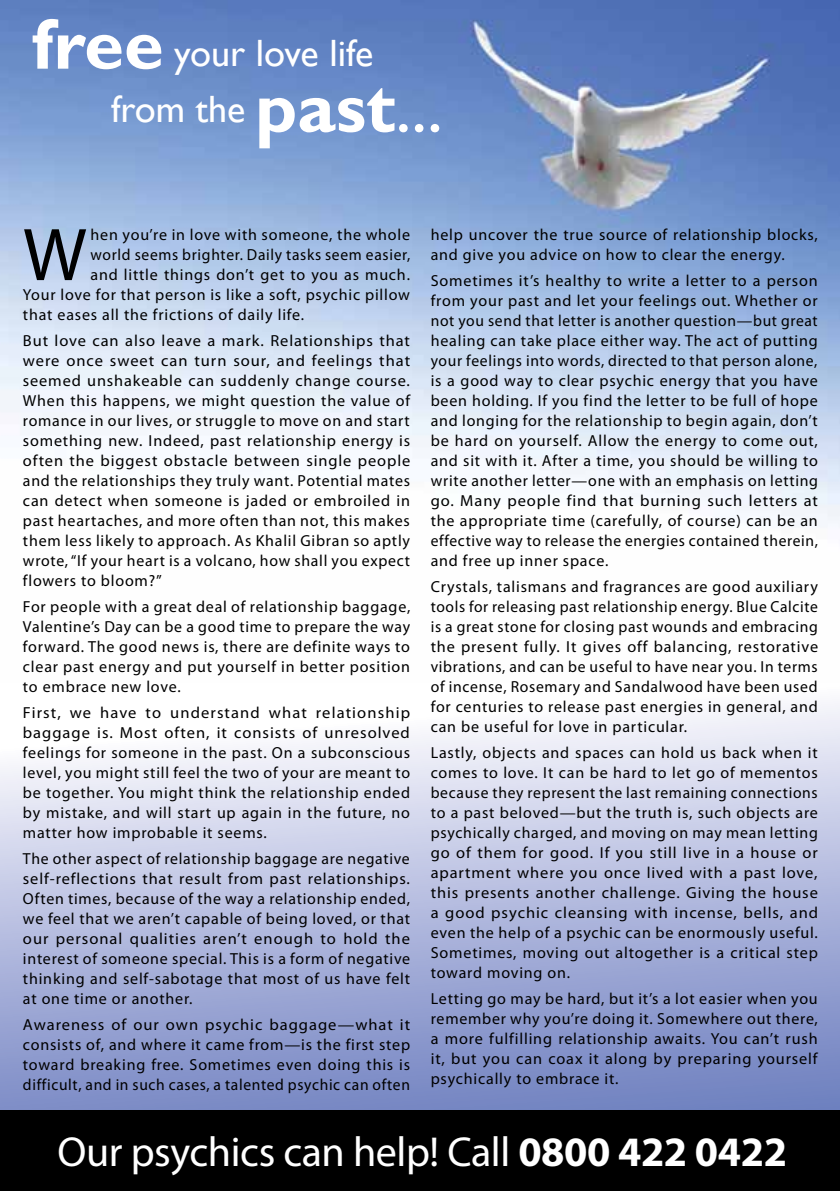
<style>
.page{position:relative;width:840px;height:1191px;background:#fff}
.page>*{position:absolute;margin:0;border:0;box-sizing:border-box;transform-origin:0 0}
.t1{font:75.4px "Myriad Pro";color:#000}
.t2{font:42px "Myriad Pro";letter-spacing:-.01em;color:#fff}
.t3{font:38px/56px "Gill Sans";color:#fff}
.t4{font:16px/20px "Myriad Pro";letter-spacing:.05em;color:#000;text-align:justify}
.s1{font-weight:700;font-size:72px}
.s2{font-size:72px}
.s3{font-weight:700}
</style>
<div class="page">
<svg style="left:0;top:705px;width:839px;height:405px;background:#b6bedf"></svg>
<img style="left:0;top:0;width:839px;height:527px">
<div style="left:0;top:1110px;width:839px;height:81px;background:#000"></div>
<h3 class="t3" style="left:111px;top:26px;width:333px;text-indent:-79px"><span class="s1">free</span> your love life from the <span class="s1">past</span><span class="s2">...</span></h3>
<h1 class="t1" style="left:23px;top:208px;width:65px">W</h1>
<p class="t4" style="left:90px;top:224px;width:321px">hen you’re in love with someone, the whole</p>
<p class="t4" style="left:90px;top:244px;width:321px">world seems brighter. Daily tasks seem easier,</p>
<p class="t4" style="left:90px;top:264px;width:321px">and little things don’t get to you as much.</p>
<p class="t4" style="left:23px;top:284px;width:388px">Your love for that person is like a soft, psychic pillow</p>
<p class="t4" style="left:23px;top:304px;width:282px">that eases all the frictions of daily life.</p>
<p class="t4" style="left:23px;top:330px;width:388px">But love can also leave a mark. Relationships that were once sweet can turn sour, and feelings that seemed unshakeable can suddenly change course.<br>When this happens, we might question the value of romance in our lives, or struggle to move on and start something new. Indeed, past relationship energy is often the biggest obstacle between single people and the relationships they truly want. Potential mates can detect when someone is jaded or embroiled in past heartaches, and more often than not, this makes them less likely to approach. As Khalil Gibran so aptly wrote, “If your heart is a volcano, how shall you expect flowers to bloom?”</p>
<p class="t4" style="left:23px;top:596px;width:388px">For people with a great deal of relationship baggage, Valentine’s Day can be a good time to prepare the way forward. The good news is, there are definite ways to clear past energy and put yourself in better position to embrace new love.</p>
<p class="t4" style="left:23px;top:702px;width:388px">First, we have to understand what relationship baggage is. Most often, it consists of unresolved feelings for someone in the past. On a subconscious level, you might still feel the two of your are meant to be together. You might think the relationship ended by mistake, and will start up again in the future, no matter how improbable it seems.</p>
<p class="t4" style="left:23px;top:848px;width:388px">The other aspect of relationship baggage are negative self-reflections that result from past relationships.<br>Often times, because of the way a relationship ended, we feel that we aren’t capable of being loved, or that our personal qualities aren’t enough to hold the interest of someone special. This is a form of negative thinking and self-sabotage that most of us have felt at one time or another.</p>
<p class="t4" style="left:23px;top:1014px;width:388px">Awareness of our own psychic baggage—what it consists of, and where it came from—is the first step toward breaking free. Sometimes even doing this is difficult, and in such cases, a talented psychic can often</p>
<p class="t4" style="left:430px;top:224px;width:388px">help uncover the true source of relationship blocks, and give you advice on how to clear the energy.</p>
<p class="t4" style="left:430px;top:270px;width:388px">Sometimes it’s healthy to write a letter to a person from your past and let your feelings out. Whether or not you send that letter is another question—but great healing can take place either way. The act of putting your feelings into words, directed to that person alone, is a good way to clear psychic energy that you have been holding. If you find the letter to be full of hope and longing for the relationship to begin again, don’t be hard on yourself. Allow the energy to come out, and sit with it. After a time, you should be willing to write another letter—one with an emphasis on letting go. Many people find that burning such letters at the appropriate time (carefully, of course) can be an effective way to release the energies contained therein, and free up inner space.</p>
<p class="t4" style="left:430px;top:576px;width:388px">Crystals, talismans and fragrances are good auxiliary tools for releasing past relationship energy. Blue Calcite is a great stone for closing past wounds and embracing the present fully. It gives off balancing, restorative vibrations, and can be useful to have near you. In terms of incense, Rosemary and Sandalwood have been used for centuries to release past energies in general, and can be useful for love in particular.</p>
<p class="t4" style="left:430px;top:742px;width:388px">Lastly, objects and spaces can hold us back when it comes to love. It can be hard to let go of mementos because they represent the last remaining connections to a past beloved—but the truth is, such objects are psychically charged, and moving on may mean letting go of them for good. If you still live in a house or apartment where you once lived with a past love, this presents another challenge. Giving the house a good psychic cleansing with incense, bells, and even the help of a psychic can be enormously useful.<br>Sometimes, moving out altogether is a critical step toward moving on.</p>
<p class="t4" style="left:430px;top:988px;width:388px">Letting go may be hard, but it’s a lot easier when you remember why you’re doing it. Somewhere out there, a more fulfilling relationship awaits. You can’t rush it, but you can coax it along by preparing yourself psychically to embrace it.</p>
<h2 class="t2" style="left:58px;top:1126px;width:730px">Our psychics can help! Call <span class="s3">0800 422 0422</span></h2>
</div>
